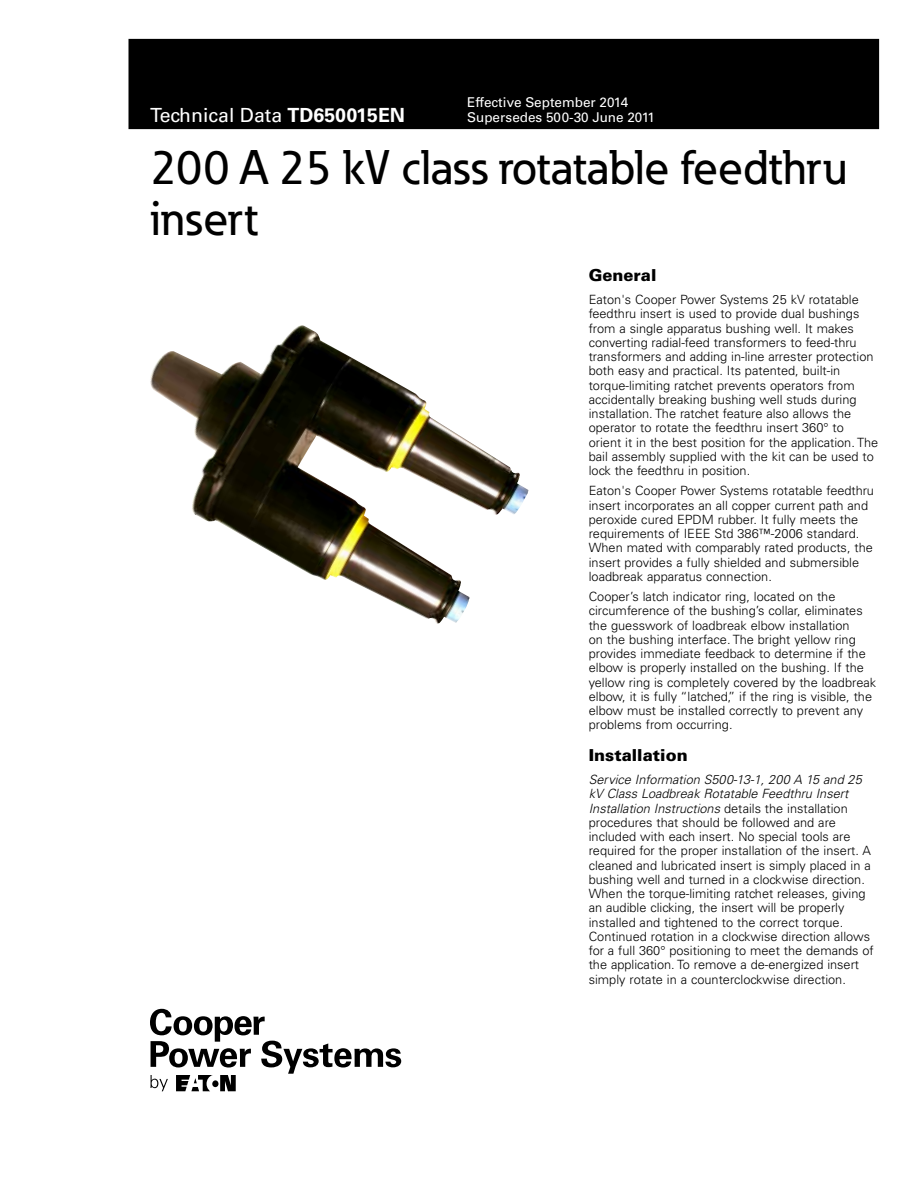
<style>
.page{position:relative;width:918px;height:1188px;background:#fff}
.page>*{position:absolute;margin:0;border:0;box-sizing:border-box;transform-origin:0 0}
.t1{font:500 48px/51px "Eaton";color:#000}
.t2{font:19.5px "Univers LT Std";color:#fff}
.t3{font:900 16.5px "Univers LT Std";color:#000}
.t4{font:13.5px/15px "Univers LT Std";color:#fff}
.t5{font:300 12.75px/14.2px "Univers LT Std";color:#000}
.s1{font-weight:700}
.s2{font-style:italic}
</style>
<div class="page">
<img style="left:150px;top:325px;width:378px;height:299px">
<div style="left:129px;top:39px;width:750px;height:90px;background:#000"></div>
<svg style="left:150px;top:1009px;width:251px;height:82px"></svg>
<h2 class="t2" style="left:150px;top:103px;width:257px">Technical Data <span class="s1">TD650015EN</span></h2>
<p class="t4" style="left:467px;top:95px;width:189px">Effective September 2014<br>Supersedes 500-30 June 2011</p>
<h1 class="t1" style="left:150px;top:141px;width:699px">200 A 25 kV class rotatable feedthru insert</h1>
<p class="t3" style="left:589px;top:265px;width:69px">General</p>
<p class="t5" style="left:589px;top:292px;width:291px">Eaton's Cooper Power Systems 25 kV rotatable feedthru insert is used to provide dual bushings from a single apparatus bushing well. It makes converting radial-feed transformers to feed-thru transformers and adding in-line arrester protection both easy and practical. Its patented, built-in torque-limiting ratchet prevents operators from accidentally breaking bushing well studs during installation. The ratchet feature also allows the operator to rotate the feedthru insert 360° to orient it in the best position for the application. The bail assembly supplied with the kit can be used to lock the feedthru in position.</p>
<p class="t5" style="left:589px;top:484px;width:287px">Eaton's Cooper Power Systems rotatable feedthru insert incorporates an all copper current path and peroxide cured EPDM rubber. It fully meets the requirements of IEEE Std 386™-2006 standard.<br>When mated with comparably rated products, the insert provides a fully shielded and submersible loadbreak apparatus connection.</p>
<p class="t5" style="left:589px;top:590px;width:289px">Cooper’s latch indicator ring, located on the circumference of the bushing’s collar, eliminates the guesswork of loadbreak elbow installation<br>on the bushing interface. The bright yellow ring provides immediate feedback to determine if the elbow is properly installed on the bushing. If the yellow ring is completely covered by the loadbreak elbow, it is fully “latched,” if the ring is visible, the elbow must be installed correctly to prevent any problems from occurring.</p>
<p class="t3" style="left:589px;top:745px;width:100px">Installation</p>
<p class="t5" style="left:589px;top:772px;width:287px"><span class="s2">Service Information S500-13-1, 200 A 15 and 25 kV Class Loadbreak Rotatable Feedthru Insert Installation Instructions</span> details the installation procedures that should be followed and are included with each insert. No special tools are required for the proper installation of the insert. A cleaned and lubricated insert is simply placed in a bushing well and turned in a clockwise direction.<br>When the torque-limiting ratchet releases, giving an audible clicking, the insert will be properly installed and tightened to the correct torque.<br>Continued rotation in a clockwise direction allows for a full 360° positioning to meet the demands of the application. To remove a de-energized insert simply rotate in a counterclockwise direction.</p>
</div>
